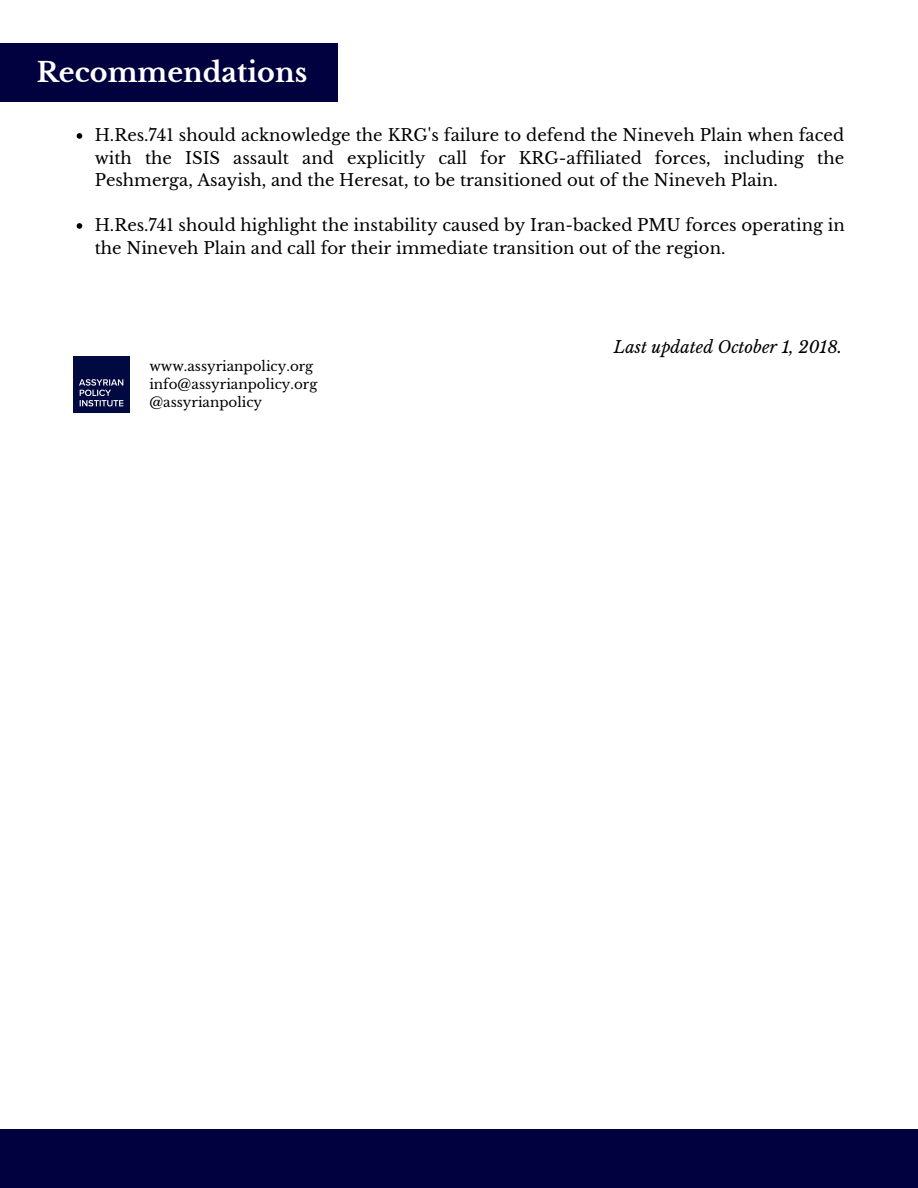
<style>
.page{position:relative;width:918px;height:1188px;background:#fff}
.page>*{position:absolute;margin:0;border:0;box-sizing:border-box;transform-origin:0 0}
.t1{font:700 27px "Libre Baskerville";color:#fff}
.t2{font:16.5px/22.5px "Libre Baskerville";color:#000;text-align:justify}
.t3{font:italic 16.5px "Libre Baskerville";color:#000}
.t4{font:13.5px/18px "Libre Baskerville";color:#000}
</style>
<div class="page">
<div style="left:0;top:43px;width:338px;height:59px;background:#00013e"></div>
<svg style="left:77px;top:133px;width:5px;height:6px"></svg>
<svg style="left:77px;top:223px;width:5px;height:6px"></svg>
<img style="left:73px;top:356px;width:57px;height:57px">
<div style="left:0;top:1130px;width:918px;height:58px;background:#00013e"></div>
<h1 class="t1" style="left:37px;top:56px;width:272px">Recommendations</h1>
<p class="t2" style="left:95px;top:124px;width:751px">H.Res.741 should acknowledge the KRG's failure to defend the Nineveh Plain when faced with the ISIS assault and explicitly call for KRG-affiliated forces, including the Peshmerga, Asayish, and the Heresat, to be transitioned out of the Nineveh Plain.</p>
<p class="t2" style="left:95px;top:214px;width:751px">H.Res.741 should highlight the instability caused by Iran-backed PMU forces operating in the Nineveh Plain and call for their immediate transition out of the region.</p>
<p class="t4" style="left:149px;top:357px;width:170px">www.assyrianpolicy.org info@assyrianpolicy.org @assyrianpolicy</p>
<p class="t3" style="left:614px;top:336px;width:230px">Last updated October 1, 2018.</p>
</div>
